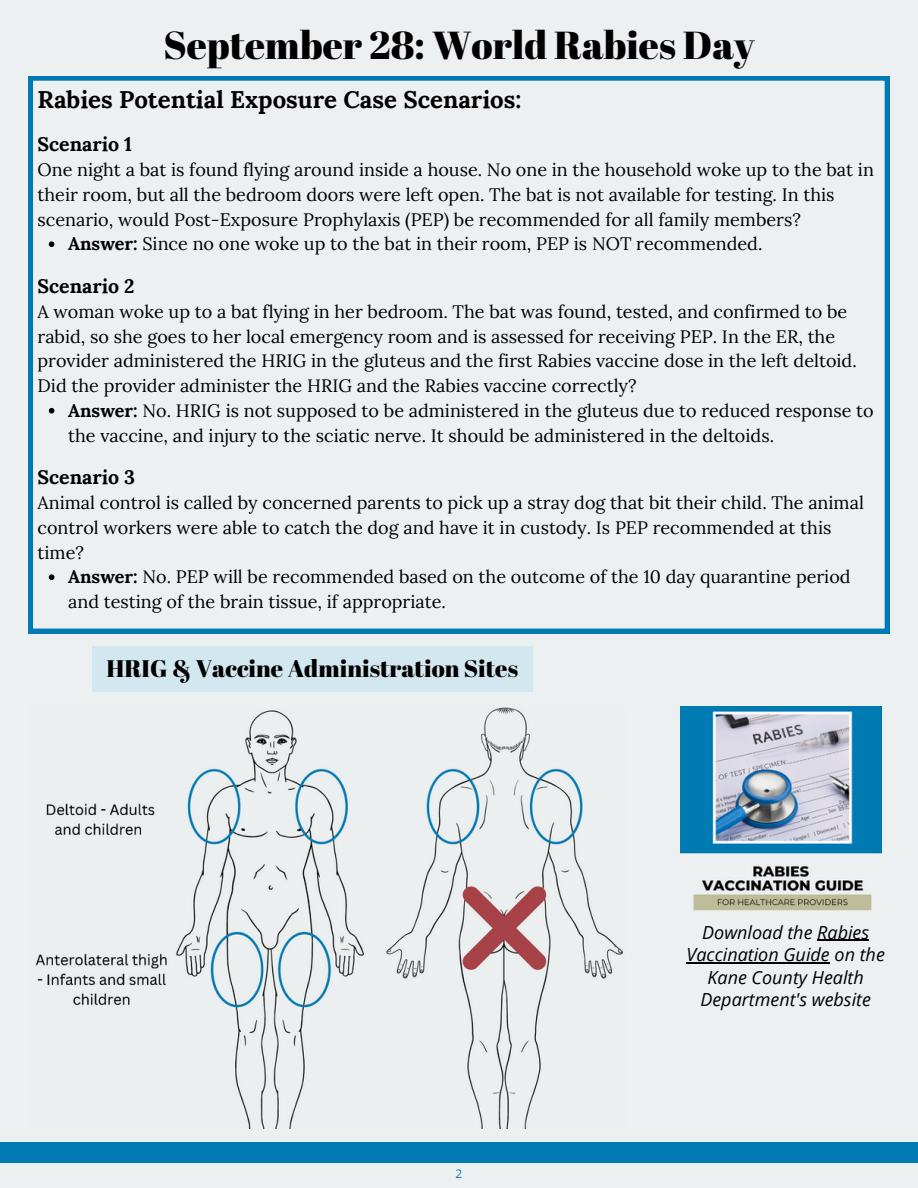
<style>
.page{position:relative;width:918px;height:1188px;background:#ecf0f0}
.page>*{position:absolute;margin:0;border:0;box-sizing:border-box;transform-origin:0 0}
.t1{font:39px "Abril Fatface";color:#000}
.t2{font:700 24px "Lora";color:#000}
.t3{font:24px "Abril Fatface";color:#000}
.t4{font:700 19.5px "Lora";color:#000}
.t5{font:18px/24.8px "Lora";color:#000}
.t6{font:italic 18px/22.5px "Open Sans";color:#000;text-align:center}
.t7{font:12px "Open Sans";color:#007ab3}
.s1{font-weight:700}
</style>
<div class="page">
<div style="left:0;top:1142px;width:918px;height:21px;background:#007ab3"></div>
<svg style="left:29px;top:76px;width:860px;height:557px"></svg>
<svg style="left:49px;top:241px;width:5px;height:6px"></svg>
<svg style="left:49px;top:408px;width:5px;height:6px"></svg>
<svg style="left:49px;top:574px;width:5px;height:6px"></svg>
<img style="left:35px;top:707px;width:588px;height:421px">
<div style="left:92px;top:646px;width:441px;height:46px;background:#d2e7ef"></div>
<img style="left:681px;top:706px;width:200px;height:204px">
<hr style="left:817px;top:940px;width:52px;height:1px;background:#000">
<hr style="left:687px;top:962px;width:143px;height:1px;background:#000">
<p class="t1" style="left:163px;top:18px;width:593px">September 28: World Rabies Day</p>
<p class="t2" style="left:38px;top:83px;width:485px">Rabies Potential Exposure Case Scenarios:</p>
<p class="t4" style="left:38px;top:132px;width:96px">Scenario 1</p>
<p class="t5" style="left:38px;top:157px;width:838px">One night a bat is found flying around inside a house. No one in the household woke up to the bat in their room, but all the bedroom doors were left open. The bat is not available for testing. In this scenario, would Post-Exposure Prophylaxis (PEP) be recommended for all family members?</p>
<p class="t5" style="left:68px;top:231px;width:696px"><span class="s1">Answer:</span> Since no one woke up to the bat in their room, PEP is NOT recommended.</p>
<p class="t4" style="left:38px;top:274px;width:99px">Scenario 2</p>
<p class="t5" style="left:38px;top:299px;width:821px">A woman woke up to a bat flying in her bedroom. The bat was found, tested, and confirmed to be rabid, so she goes to her local emergency room and is assessed for receiving PEP. In the ER, the provider administered the HRIG in the gluteus and the first Rabies vaccine dose in the left deltoid.<br>Did the provider administer the HRIG and the Rabies vaccine correctly?</p>
<p class="t5" style="left:68px;top:398px;width:807px"><span class="s1">Answer:</span> No. HRIG is not supposed to be administered in the gluteus due to reduced response to the vaccine, and injury to the sciatic nerve. It should be administered in the deltoids.</p>
<p class="t4" style="left:38px;top:465px;width:99px">Scenario 3</p>
<p class="t5" style="left:38px;top:490px;width:828px">Animal control is called by concerned parents to pick up a stray dog that bit their child. The animal control workers were able to catch the dog and have it in custody. Is PEP recommended at this time?</p>
<p class="t5" style="left:68px;top:564px;width:784px"><span class="s1">Answer:</span> No. PEP will be recommended based on the outcome of the 10 day quarantine period and testing of the brain tissue, if appropriate.</p>
<p class="t3" style="left:106px;top:652px;width:413px">HRIG &amp; Vaccine Administration Sites</p>
<p class="t7" style="left:456px;top:1165px;width:8px">2</p>
<p class="t6" style="left:687px;top:920px;width:200px">Download the Rabies<br>Vaccination Guide on the<br>Kane County Health<br>Department's website</p>
</div>
